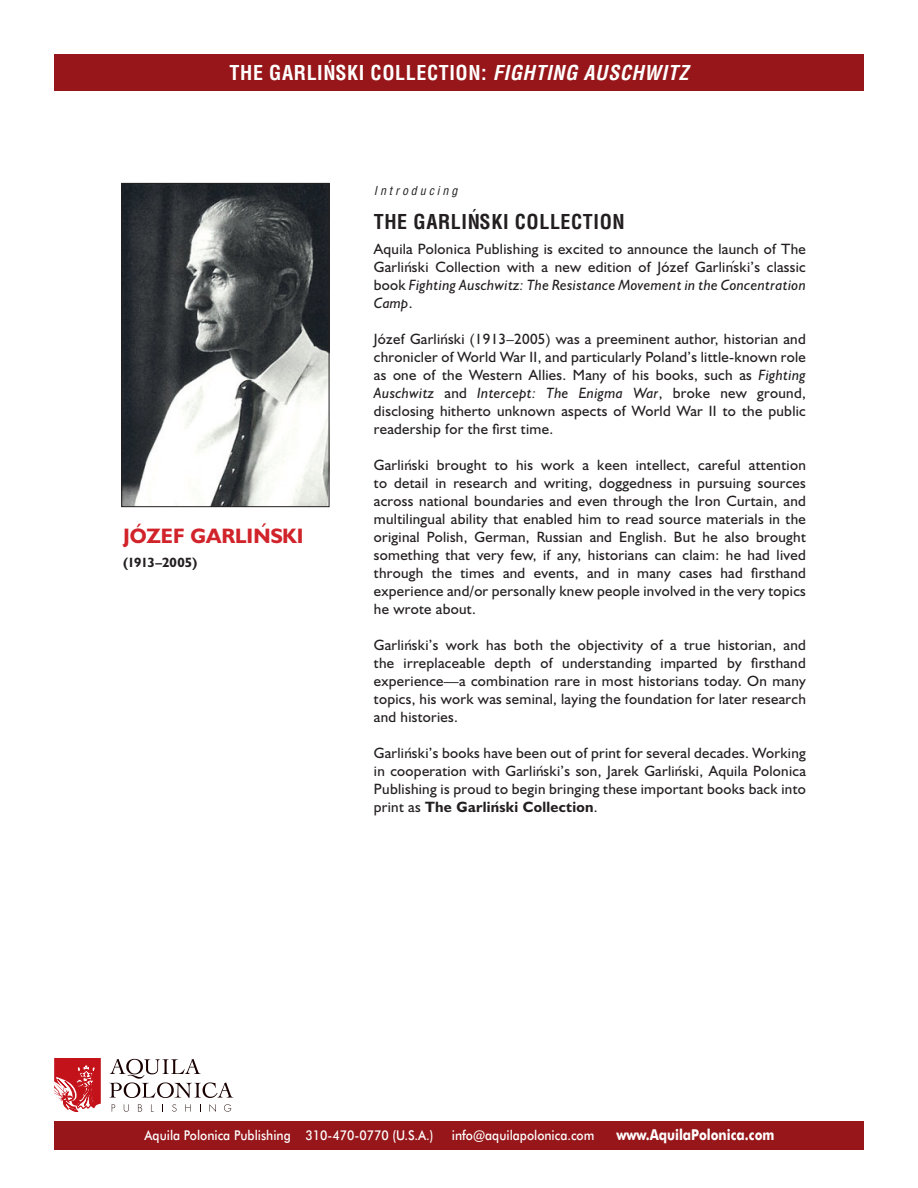
<style>
.page{position:relative;width:918px;height:1188px;background:#fff}
.page>*{position:absolute;margin:0;border:0;box-sizing:border-box;transform-origin:0 0}
.t1{font:700 21px "Humanist 521 BT";letter-spacing:.005em;color:#d1232a}
.t2{font:700 condensed 19.95px "Helvetica";letter-spacing:.03em;color:#fff}
.t3{font:700 condensed 19.95px "Helvetica";letter-spacing:.03em;color:#231f20}
.t4{font:15px/18px "Humanist 521 BT";letter-spacing:.02em;color:#231f20;text-align:justify}
.t5{font:700 15px "Futura BT";color:#fff;scale:.84 1}
.t6{font:500 13.5px "Futura BT";color:#fff;scale:.9 1}
.t7{font:700 13.5px "Humanist 521 BT";letter-spacing:-.02em;color:#231f20}
.t8{font:italic condensed 12px "Helvetica";letter-spacing:.24em;color:#231f20}
.s1{font-style:italic}
.s2{font-weight:700}
</style>
<div class="page">
<div style="left:54px;top:1121px;width:810px;height:28px;background:#961619"></div>
<div style="left:54px;top:1058px;width:46px;height:57px;background:#c4121a"></div>
<svg style="left:56px;top:1066px;width:44px;height:46px"></svg>
<div style="left:53px;top:1112px;width:49px;height:5px;background:#fff"></div>
<div style="left:98px;top:1104px;width:6px;height:10px;background:#fff;border-radius:50%"></div>
<svg style="left:109px;top:1059px;width:124px;height:39px"></svg>
<svg style="left:112px;top:1104px;width:3px;height:8px"></svg>
<svg style="left:124px;top:1104px;width:5px;height:8px"></svg>
<svg style="left:138px;top:1104px;width:4px;height:8px"></svg>
<svg style="left:172px;top:1104px;width:5px;height:8px"></svg>
<svg style="left:185px;top:1104px;width:6px;height:8px"></svg>
<svg style="left:209px;top:1104px;width:7px;height:8px"></svg>
<svg style="left:224px;top:1104px;width:7px;height:8px"></svg>
<img style="left:124px;top:185px;width:203px;height:320px">
<div style="left:122px;top:183px;width:207px;height:324px;border:1px solid #231f20"></div>
<div style="left:54px;top:54px;width:810px;height:36px;background:#961619"></div>
<h2 class="t2" style="left:230px;top:61px;width:460px">THE GARLIN<sup>´</sup> SKI COLLECTION: <span class="s1">FIGHTING AUSCHWITZ</span></h2>
<h1 class="t1" style="left:123px;top:522px;width:179px">Józef Garlin´ski</h1>
<p class="t7" style="left:123px;top:554px;width:76px">(1913–2005)</p>
<p class="t8" style="left:374px;top:183px;width:85px">Introducing</p>
<h2 class="t3" style="left:374px;top:210px;width:252px">THE GARLIN<sup>´</sup> SKI COLLECTION</h2>
<p class="t4" style="left:374px;top:240px;width:434px">Aquila Polonica Publishing is excited to announce the launch of The Garlin´ski Collection with a new edition of Józef Garlin´ski’s classic book <span class="s1">Fighting Auschwitz: The Resistance Movement in the Concentration Camp</span>.</p>
<p class="t4" style="left:374px;top:330px;width:434px">Józef Garlin´ski (1913–2005) was a preeminent author, historian and chronicler of World War II, and particularly Poland’s little-known role as one of the Western Allies. Many of his books, such as <span class="s1">Fighting Auschwitz</span> and <span class="s1">Intercept: The Enigma War</span>, broke new ground, disclosing hitherto unknown aspects of World War II to the public readership for the first time.</p>
<p class="t4" style="left:374px;top:456px;width:434px">Garlin´ski brought to his work a keen intellect, careful attention to detail in research and writing, doggedness in pursuing sources across national boundaries and even through the Iron Curtain, and multilingual ability that enabled him to read source materials in the original Polish, German, Russian and English. But he also brought something that very few, if any, historians can claim: he had lived through the times and events, and in many cases had firsthand experience and/or personally knew people involved in the very topics he wrote about.</p>
<p class="t4" style="left:374px;top:636px;width:434px">Garlin´ski’s work has both the objectivity of a true historian, and the irreplaceable depth of understanding imparted by firsthand experience—a combination rare in most historians today. On many topics, his work was seminal, laying the foundation for later research and histories.</p>
<p class="t4" style="left:374px;top:744px;width:434px">Garlin´ski’s books have been out of print for several decades. Working in cooperation with Garlin´ski’s son, Jarek Garlin´ski, Aquila Polonica Publishing is proud to begin bringing these important books back into print as <span class="s2">The Garlin´ski Collection</span>.</p>
<p class="t6" style="left:145px;top:1127px;width:323px">Aquila Polonica Publishing 310-470-0770 (U.S.A.)</p>
<p class="t6" style="left:452px;top:1127px;width:160px">info@aquilapolonica.com</p>
<p class="t5" style="left:616px;top:1125px;width:190px">www.AquilaPolonica.com</p>
</div>
